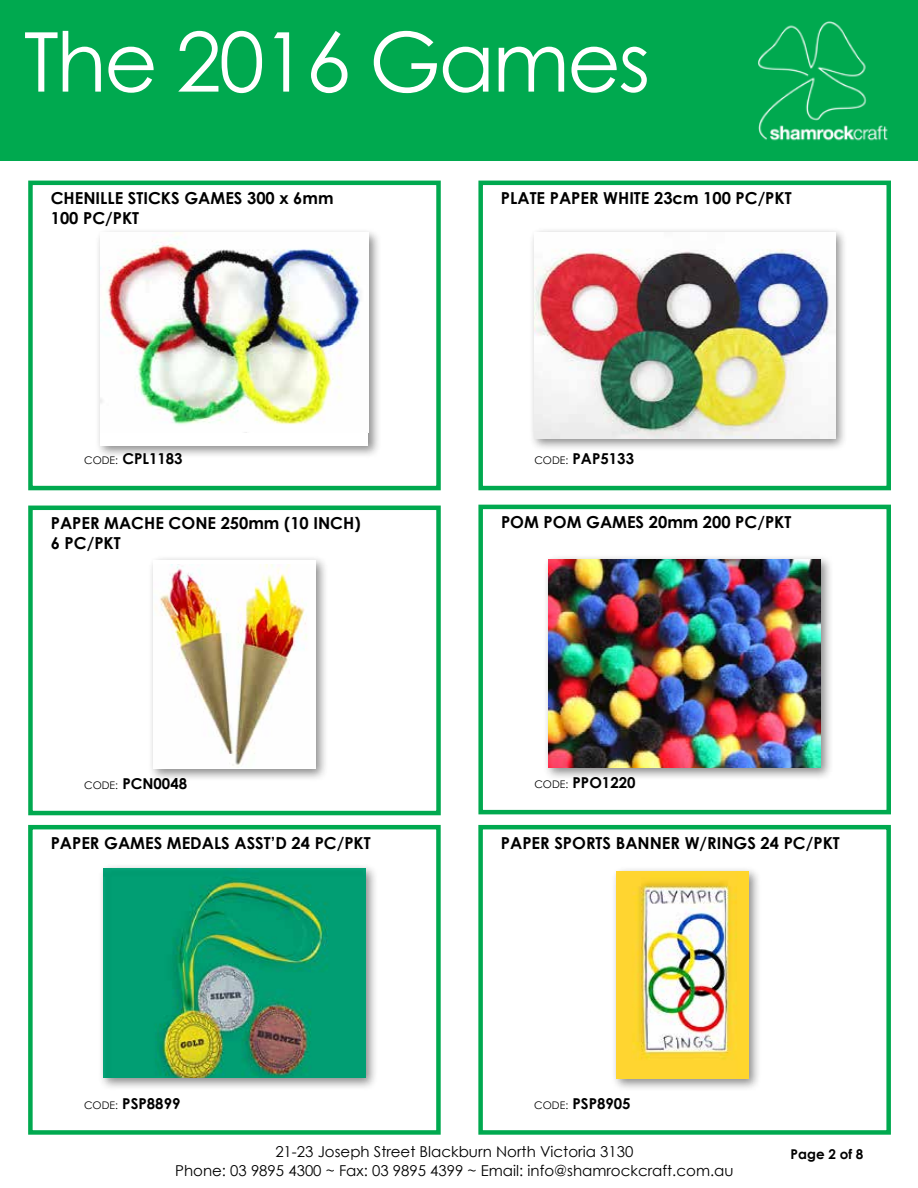
<style>
.page{position:relative;width:918px;height:1188px;background:#fff}
.page>*{position:absolute;margin:0;border:0;box-sizing:border-box;transform-origin:0 0}
.t1{font:82.5px "Century Gothic";letter-spacing:-.03em;color:#fff}
.t2{font:700 16.5px/19.8px "Century Gothic";color:#000}
.t3{font:15px/19.5px "Century Gothic";color:#000;text-align:center}
.t4{font:700 15px "Century Gothic";color:#000}
.t5{font:700 13.5px "Century Gothic";color:#000}
.s1{font-weight:400;font-size:10.5px}
</style>
<div class="page">
<div style="left:0;top:0;width:918px;height:161px;background:#00a94f"></div>
<img style="left:758px;top:21px;width:130px;height:120px">
<div style="left:478px;top:825px;width:413px;height:310px;background:#fff;border:4px solid #00a94f"></div>
<div style="left:28px;top:506px;width:413px;height:309px;background:#fff;border:4px solid #00a94f"></div>
<div style="left:478px;top:505px;width:413px;height:309px;background:#fff;border:4px solid #00a94f"></div>
<div style="left:28px;top:825px;width:413px;height:310px;background:#fff;border:4px solid #00a94f"></div>
<div style="left:28px;top:181px;width:413px;height:309px;background:#fff;border:4px solid #00a94f"></div>
<div style="left:478px;top:181px;width:413px;height:309px;background:#fff;border:4px solid #00a94f"></div>
<div style="left:611px;top:866px;width:151px;height:226px;background:#000;opacity:.46"></div>
<img style="left:617px;top:871px;width:131px;height:207px">
<div style="left:148px;top:555px;width:180px;height:227px;background:#000;opacity:.46"></div>
<div style="left:153px;top:560px;width:163px;height:209px;background:#fff"></div>
<img style="left:155px;top:564px;width:152px;height:202px">
<div style="left:543px;top:554px;width:291px;height:227px;background:#000;opacity:.46"></div>
<img style="left:549px;top:559px;width:272px;height:209px">
<div style="left:98px;top:864px;width:280px;height:226px;background:#000;opacity:.46"></div>
<img style="left:103px;top:869px;width:262px;height:209px">
<div style="left:95px;top:228px;width:286px;height:231px;background:#000;opacity:.46"></div>
<div style="left:100px;top:233px;width:268px;height:213px;background:#fff"></div>
<img style="left:100px;top:233px;width:261px;height:192px">
<div style="left:529px;top:227px;width:319px;height:224px;background:#000;opacity:.46"></div>
<img style="left:534px;top:232px;width:301px;height:206px">
<h1 class="t1" style="left:24px;top:12px;width:628px">The 2016 Games</h1>
<p class="t2" style="left:51px;top:188px;width:284px">CHENILLE STICKS GAMES 300 x 6mm<br>100 PC/PKT</p>
<p class="t2" style="left:501px;top:188px;width:292px">PLATE PAPER WHITE 23cm 100 PC/PKT</p>
<p class="t4" style="left:84px;top:449px;width:100px"><span class="s1">CODE:</span> CPL1183</p>
<p class="t4" style="left:534px;top:449px;width:101px"><span class="s1">CODE:</span> PAP5133</p>
<p class="t2" style="left:51px;top:513px;width:311px">PAPER MACHE CONE 250mm (10 INCH)<br>6 PC/PKT</p>
<p class="t2" style="left:501px;top:512px;width:292px">POM POM GAMES 20mm 200 PC/PKT</p>
<p class="t4" style="left:84px;top:774px;width:105px"><span class="s1">CODE:</span> PCN0048</p>
<p class="t4" style="left:534px;top:773px;width:103px"><span class="s1">CODE:</span> PPO1220</p>
<p class="t2" style="left:51px;top:832px;width:322px">PAPER GAMES MEDALS ASST’D 24 PC/PKT</p>
<p class="t4" style="left:84px;top:1094px;width:98px"><span class="s1">CODE:</span> PSP8899</p>
<p class="t2" style="left:501px;top:832px;width:340px">PAPER SPORTS BANNER W/RINGS 24 PC/PKT</p>
<p class="t4" style="left:534px;top:1094px;width:98px"><span class="s1">CODE:</span> PSP8905</p>
<p class="t3" style="left:175px;top:1141px;width:560px">21-23 Joseph Street Blackburn North Victoria 3130<br>Phone: 03 9895 4300 ~ Fax: 03 9895 4399 ~ Email: info@shamrockcraft.com.au</p>
<p class="t5" style="left:791px;top:1145px;width:74px">Page 2 of 8</p>
</div>
